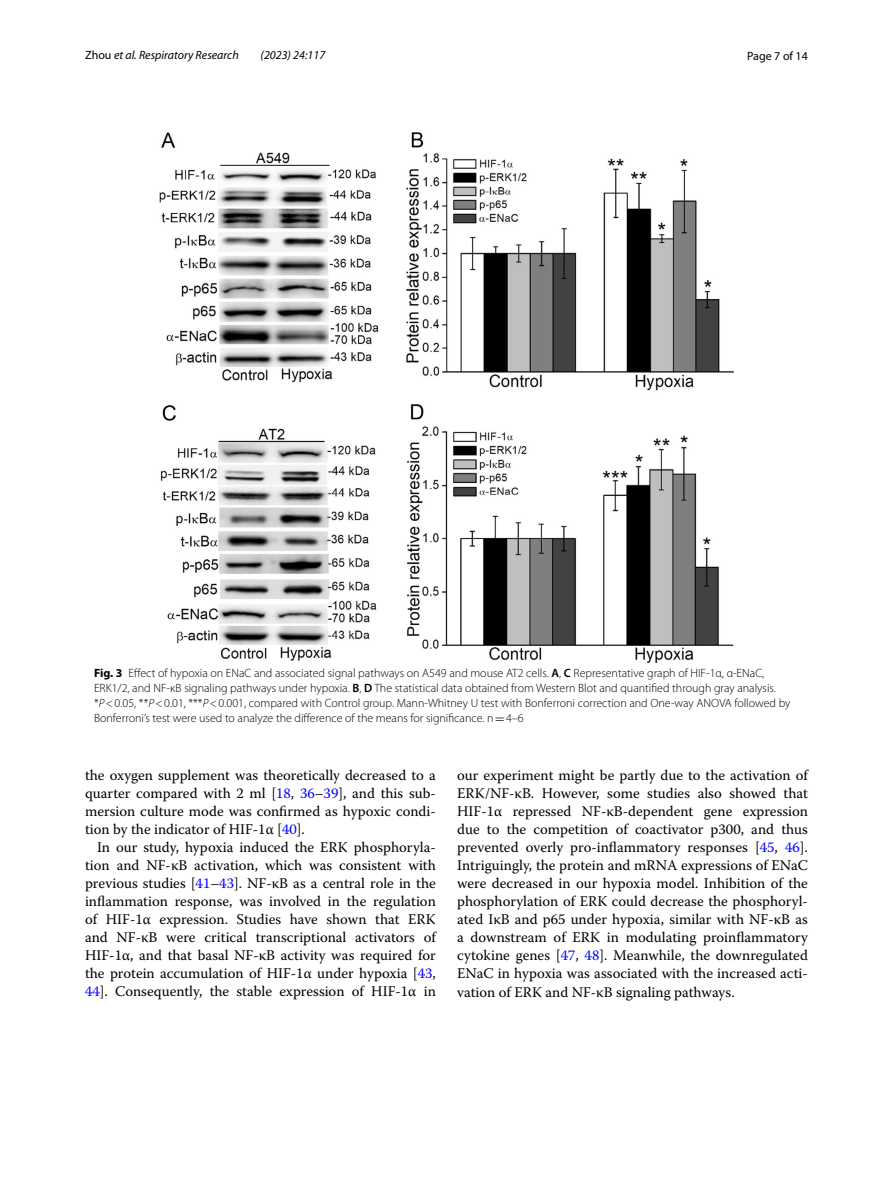
<style>
.page{position:relative;width:893px;height:1187px;background:#fff}
.page>*{position:absolute;margin:0;border:0;box-sizing:border-box;transform-origin:0 0}
.t1{font:14.7px/18px "Warnock Pro";color:#000;text-align:justify}
.t2{font:300 12px/15px "Myriad Pro";color:#000}
.t3{font:italic 12px "Myriad Pro";color:#000}
.t4{font:12px "Myriad Pro";color:#000}
.s1{font-style:normal}
.s2{font-weight:700}
.s3{font-weight:600}
.s4{font-style:italic}
.s5{font-family:"MTSY";font-weight:400}
.s6{color:#00f}
</style>
<div class="page">
<img style="left:159px;top:133px;width:574px;height:529px">
<p class="t3" style="left:85px;top:48px;width:155px"><span class="s1">Zhou</span> et al. Respiratory Research</p>
<p class="t3" style="left:261px;top:48px;width:66px">(2023) 24:117</p>
<p class="t4" style="left:747px;top:48px;width:62px">Page 7 of 14</p>
<p class="t2" style="left:94px;top:666px;width:698px"><span class="s2">Fig. 3</span> Effect of hypoxia on ENaC and associated signal pathways on A549 and mouse AT2 cells. <span class="s3">A</span>, <span class="s3">C</span> Representative graph of HIF-1α, α-ENaC, ERK1/2, and NF-κB signaling pathways under hypoxia. <span class="s3">B</span>, <span class="s3">D</span> The statistical data obtained from Western Blot and quantified through gray analysis. *<span class="s4">P</span>&lt;0.05, **<span class="s4">P</span>&lt;0.01, ***<span class="s4">P</span>&lt;0.001, compared with Control group. Mann-Whitney U test with Bonferroni correction and One-way ANOVA followed by Bonferroni’s test were used to analyze the difference of the means for significance. n<span class="s5">=</span>4–6</p>
<p class="t1" style="left:85px;top:766px;width:352px">the oxygen supplement was theoretically decreased to a quarter compared with 2 ml [<span class="s6">18</span>, <span class="s6">36</span>–<span class="s6">39</span>], and this sub&shy;mersion culture mode was confirmed as hypoxic condi&shy;tion by the indicator of HIF-1α [<span class="s6">40</span>].</p>
<p class="t1" style="left:85px;top:838px;width:352px;text-indent:12px">In our study, hypoxia induced the ERK phosphoryla&shy;tion and NF-κB activation, which was consistent with previous studies [<span class="s6">41</span>–<span class="s6">43</span>]. NF-κB as a central role in the inflammation response, was involved in the regulation of HIF-1α expression. Studies have shown that ERK and NF-κB were critical transcriptional activators of HIF-1α, and that basal NF-κB activity was required for the protein accumulation of HIF-1α under hypoxia [<span class="s6">43</span>, <span class="s6">44</span>]. Consequently, the stable expression of HIF-1α in</p>
<p class="t1" style="left:457px;top:766px;width:352px">our experiment might be partly due to the activation of ERK/NF-κB. However, some studies also showed that HIF-1α repressed NF-κB-dependent gene expression due to the competition of coactivator p300, and thus prevented overly pro-inflammatory responses [<span class="s6">45</span>, <span class="s6">46</span>].<br>Intriguingly, the protein and mRNA expressions of ENaC were decreased in our hypoxia model. Inhibition of the phosphorylation of ERK could decrease the phosphoryl&shy;ated IκB and p65 under hypoxia, similar with NF-κB as a downstream of ERK in modulating proinflammatory cytokine genes [<span class="s6">47</span>, <span class="s6">48</span>]. Meanwhile, the downregulated ENaC in hypoxia was associated with the increased acti&shy;vation of ERK and NF-κB signaling pathways.</p>
</div>
